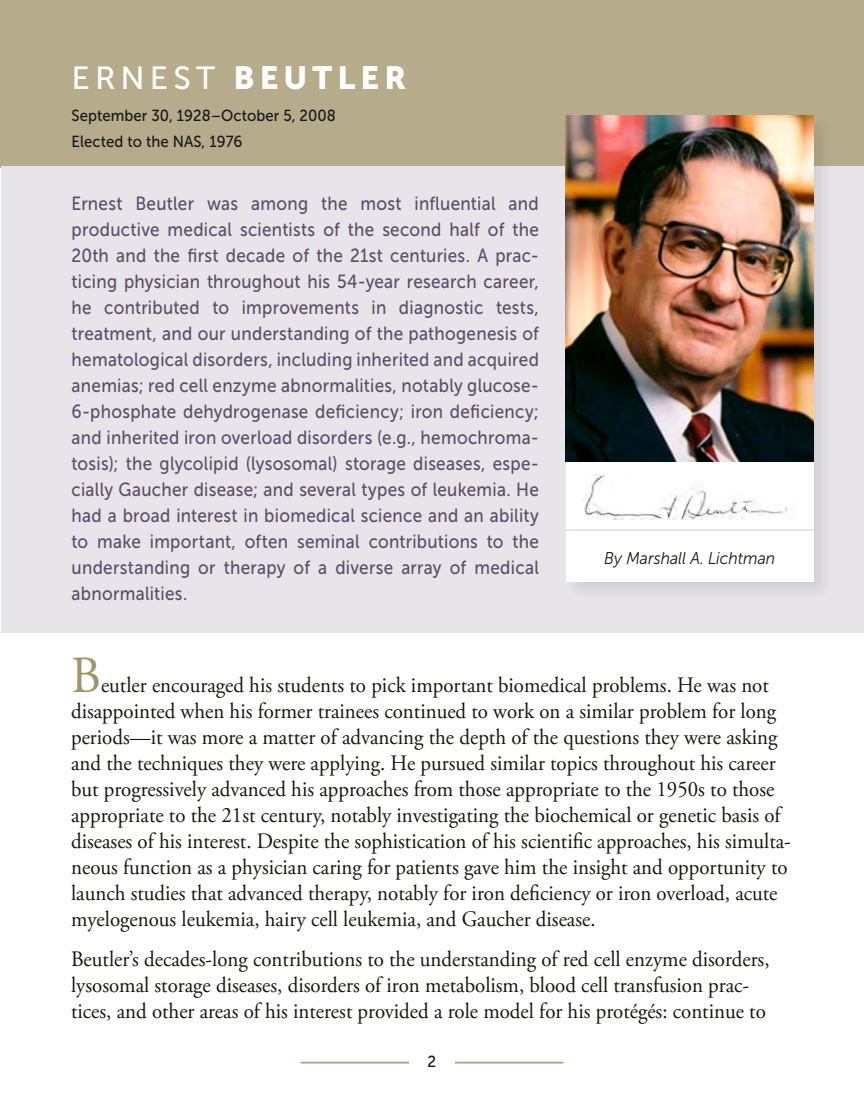
<style>
.page{position:relative;width:864px;height:1098px;background:#fff}
.page>*{position:absolute;margin:0;border:0;box-sizing:border-box;transform-origin:0 0}
.t1{font:52px "Adobe Garamond Pro";color:#a09469;scale:.95 1}
.t2{font:32px "Museo Sans 900";letter-spacing:.16em;color:#fff}
.t3{font:22px/26px "Adobe Garamond Pro";color:#161713;scale:.95 1}
.t4{font:19px/26px "Museo Sans 500";letter-spacing:.015em;color:#5b4e68;text-align:justify;scale:.9 1}
.t5{font:italic 17px "Museo Sans 300";color:#161713;scale:.93 1}
.t6{font:16px/26px "Museo Sans 500";letter-spacing:.005em;color:#161713;scale:.93 1}
.t7{font:16px "Museo Sans 500";letter-spacing:.005em;color:#161713;scale:.95 1}
.s1{font-family:"Museo Sans 500"}
</style>
<div class="page">
<hr style="left:301px;top:1062px;width:262px;height:1px;background:#a09469">
<hr style="left:301px;top:1063px;width:262px;height:1px;background:#a09469">
<div style="left:409px;top:1055px;width:45px;height:27px;background:#fff"></div>
<div style="left:0;top:0;width:864px;height:167px;background:#b6ac8c"></div>
<div style="left:1px;top:166px;width:863px;height:467px;background:#e8e5ea"></div>
<div style="left:564px;top:114px;width:270px;height:487px;background:#161713;opacity:.1"></div>
<div style="left:566px;top:116px;width:248px;height:465px;background:#fff"></div>
<img style="left:566px;top:115px;width:248px;height:347px">
<img style="left:584px;top:474px;width:204px;height:46px">
<hr style="left:566px;top:530px;width:248px;height:1px;background:#d0cbd3">
<h2 class="t2" style="left:72px;top:60px;width:336px"><span class="s1">ERNEST</span> BEUTLER</h2>
<p class="t6" style="left:72px;top:103px;width:286px">September 30, 1928–October 5, 2008<br>Elected to the NAS, 1976</p>
<p class="t4" style="left:72px;top:191px;width:521px">Ernest Beutler was among the most influential and productive medical scientists of the second half of the 20th and the first decade of the 21st centuries. A prac&shy;ticing physician throughout his 54-year research career, he contributed to improvements in diagnostic tests, treatment, and our understanding of the pathogenesis of hematological disorders, including inherited and acquired anemias; red cell enzyme abnormalities, notably glucose-6-phosphate dehydrogenase deficiency; iron deficiency; and inherited iron overload disorders (e.g., hemochroma&shy;tosis); the glycolipid (lysosomal) storage diseases, espe&shy;cially Gaucher disease; and several types of leukemia. He had a broad interest in biomedical science and an ability to make important, often seminal contributions to the understanding or therapy of a diverse array of medical abnormalities.</p>
<p class="t5" style="left:604px;top:549px;width:185px">By Marshall A. Lichtman</p>
<h1 class="t1" style="left:71px;top:644px;width:33px">B</h1>
<p class="t3" style="left:71px;top:673px;width:759px;text-indent:30px">eutler encouraged his students to pick important biomedical problems. He was not disappointed when his former trainees continued to work on a similar problem for long periods—it was more a matter of advancing the depth of the questions they were asking and the techniques they were applying. He pursued similar topics throughout his career but progressively advanced his approaches from those appropriate to the 1950s to those appropriate to the 21st century, notably investigating the biochemical or genetic basis of diseases of his interest. Despite the sophistication of his scientific approaches, his simulta&shy;neous function as a physician caring for patients gave him the insight and opportunity to launch studies that advanced therapy, notably for iron deficiency or iron overload, acute myelogenous leukemia, hairy cell leukemia, and Gaucher disease.</p>
<p class="t3" style="left:71px;top:947px;width:737px">Beutler’s decades-long contributions to the understanding of red cell enzyme disorders, lysosomal storage diseases, disorders of iron metabolism, blood cell transfusion prac&shy;tices, and other areas of his interest provided a role model for his protégés: continue to</p>
<p class="t7" style="left:427px;top:1052px;width:11px">2</p>
</div>
